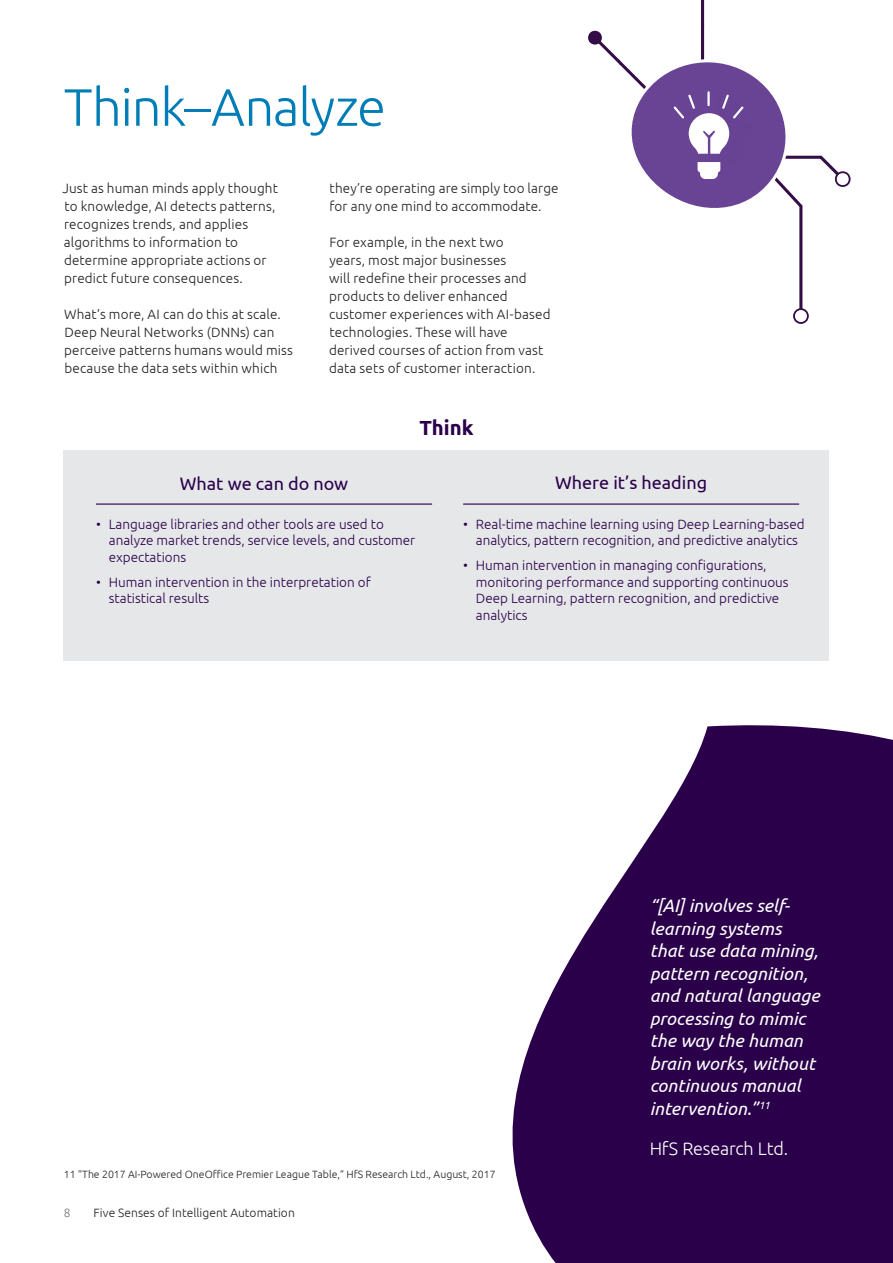
<style>
.page{position:relative;width:893px;height:1263px;background:#fff}
.page>*{position:absolute;margin:0;border:0;box-sizing:border-box;transform-origin:0 0}
.t1{font:300 52.5px "Ubuntu";letter-spacing:-.025em;color:#007cb6}
.t2{font:700 20.4px "Ubuntu";color:#2a004a}
.t3{font:italic 18px/22.5px "Ubuntu";letter-spacing:.005em;color:#fff}
.t4{font:18px "Ubuntu";color:#2a004a}
.t5{font:300 18px "Ubuntu";letter-spacing:-.01em;color:#fff}
.t6{font:300 13.5px/18px "Ubuntu";letter-spacing:.01em;color:#231f20}
.t7{font:300 13.5px/16.5px "Ubuntu";color:#2a004a}
.t8{font:300 12px "Ubuntu";letter-spacing:.005em;color:#231f20}
.t9{font:300 12px "Ubuntu";color:#76787b}
.t10{font:300 10.5px "Ubuntu";color:#231f20}
</style>
<div class="page">
<div style="left:64px;top:450px;width:765px;height:211px;background:#e6e7e9"></div>
<hr style="left:96px;top:503px;width:336px;height:2px;background:#2a004a">
<hr style="left:463px;top:503px;width:336px;height:2px;background:#2a004a">
<svg style="left:512px;top:725px;width:381px;height:538px;fill:#2a004a"></svg>
<svg style="left:588px;top:0;width:263px;height:324px"></svg>
<h1 class="t1" style="left:64px;top:75px;width:324px">Think–Analyze</h1>
<p class="t6" style="left:62px;top:179px;width:217px">Just as human minds apply thought to knowledge, AI detects patterns, recognizes trends, and applies algorithms to information to determine appropriate actions or predict future consequences.</p>
<p class="t6" style="left:64px;top:305px;width:230px">What’s more, AI can do this at scale.<br>Deep Neural Networks (DNNs) can perceive patterns humans would miss because the data sets within which</p>
<p class="t6" style="left:329px;top:179px;width:231px">they’re operating are simply too large for any one mind to accommodate.</p>
<p class="t6" style="left:329px;top:233px;width:223px">For example, in the next two<br>years, most major businesses<br>will redefine their processes and products to deliver enhanced customer experiences with AI-based technologies. These will have derived courses of action from vast data sets of customer interaction.</p>
<h2 class="t2" style="left:419px;top:415px;width:56px">Think</h2>
<h3 class="t4" style="left:180px;top:472px;width:170px">What we can do now</h3>
<p class="t7" style="left:109px;top:515px;width:308px;text-indent:-13px">• Language libraries and other tools are used to analyze market trends, service levels, and customer expectations</p>
<p class="t7" style="left:109px;top:573px;width:264px;text-indent:-13px">• Human intervention in the interpretation of statistical results</p>
<h3 class="t4" style="left:555px;top:472px;width:154px">Where it’s heading</h3>
<p class="t7" style="left:463px;top:515px;width:343px;text-align:center">• Real-time machine learning using Deep Learning-based analytics, pattern recognition, and predictive analytics</p>
<p class="t7" style="left:476px;top:557px;width:314px;text-indent:-13px">• Human intervention in managing configurations, monitoring performance and supporting continuous Deep Learning, pattern recognition, and predictive analytics</p>
<h3 class="t3" style="left:650px;top:894px;width:171px">“[AI] involves self&shy;learning systems that use data mining, pattern recognition, and natural language processing to mimic the way the human brain works, without continuous manual intervention.”<sup>11</sup></h3>
<h3 class="t5" style="left:650px;top:1138px;width:140px">HfS Research Ltd.</h3>
<p class="t10" style="left:64px;top:1168px;width:433px">11 ”The 2017 AI-Powered OneOffice Premier League Table,” HfS Research Ltd., August, 2017</p>
<p class="t9" style="left:64px;top:1205px;width:8px">8</p>
<p class="t8" style="left:94px;top:1205px;width:203px">Five Senses of Intelligent Automation</p>
</div>
